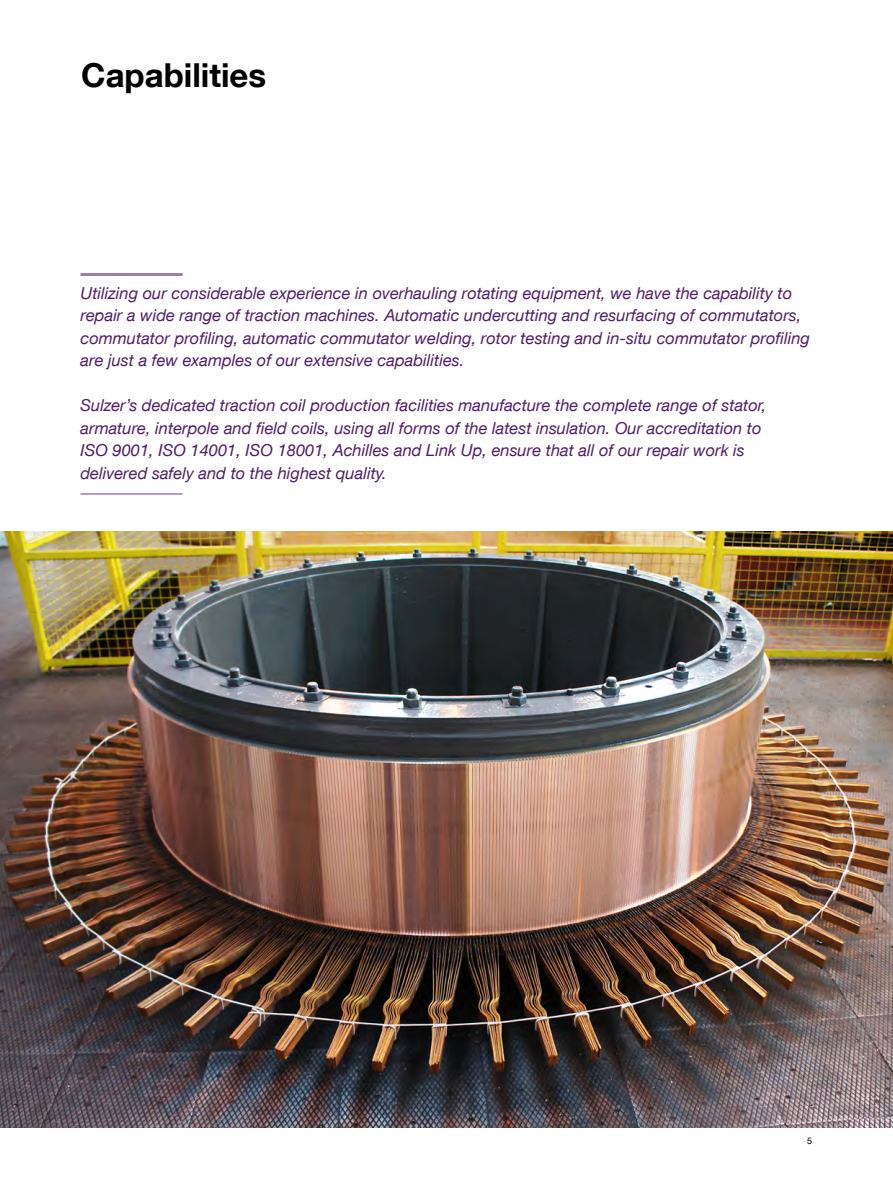
<style>
.page{position:relative;width:893px;height:1191px;background:#fff}
.page>*{position:absolute;margin:0;border:0;box-sizing:border-box;transform-origin:0 0}
.Title-1{font:700 33px "Helvetica Neue LT Com";color:#000}
.Lead_text{font:italic 16.5px/22.5px "Helvetica Neue LT Com";color:#4d1e65}
.t1{font:9px "Helvetica Neue LT Com";color:#000}
</style>
<div class="page">
<hr style="left:81px;top:273px;width:102px;height:3px;background:#997fa9">
<hr style="left:81px;top:493px;width:102px;height:2px;background:#997fa9">
<img style="left:0;top:531px;width:893px;height:596px">
<p class="Title-1" style="left:81px;top:55px;width:186px">Capabilities</p>
<p class="Lead_text" style="left:81px;top:281px;width:731px">Utilizing our considerable experience in overhauling rotating equipment, we have the capability to repair a wide range of traction machines. Automatic undercutting and resurfacing of commutators, commutator profiling, automatic commutator welding, rotor testing and in-situ commutator profiling are just a few examples of our extensive capabilities.</p>
<p class="Lead_text" style="left:81px;top:393px;width:687px">Sulzer’s dedicated traction coil production facilities manufacture the complete range of stator, armature, interpole and field coils, using all forms of the latest insulation. Our accreditation to ISO 9001, ISO 14001, ISO 18001, Achilles and Link Up, ensure that all of our repair work is delivered safely and to the highest quality.</p>
<p class="t1" style="left:807px;top:1135px;width:7px">5</p>
</div>
